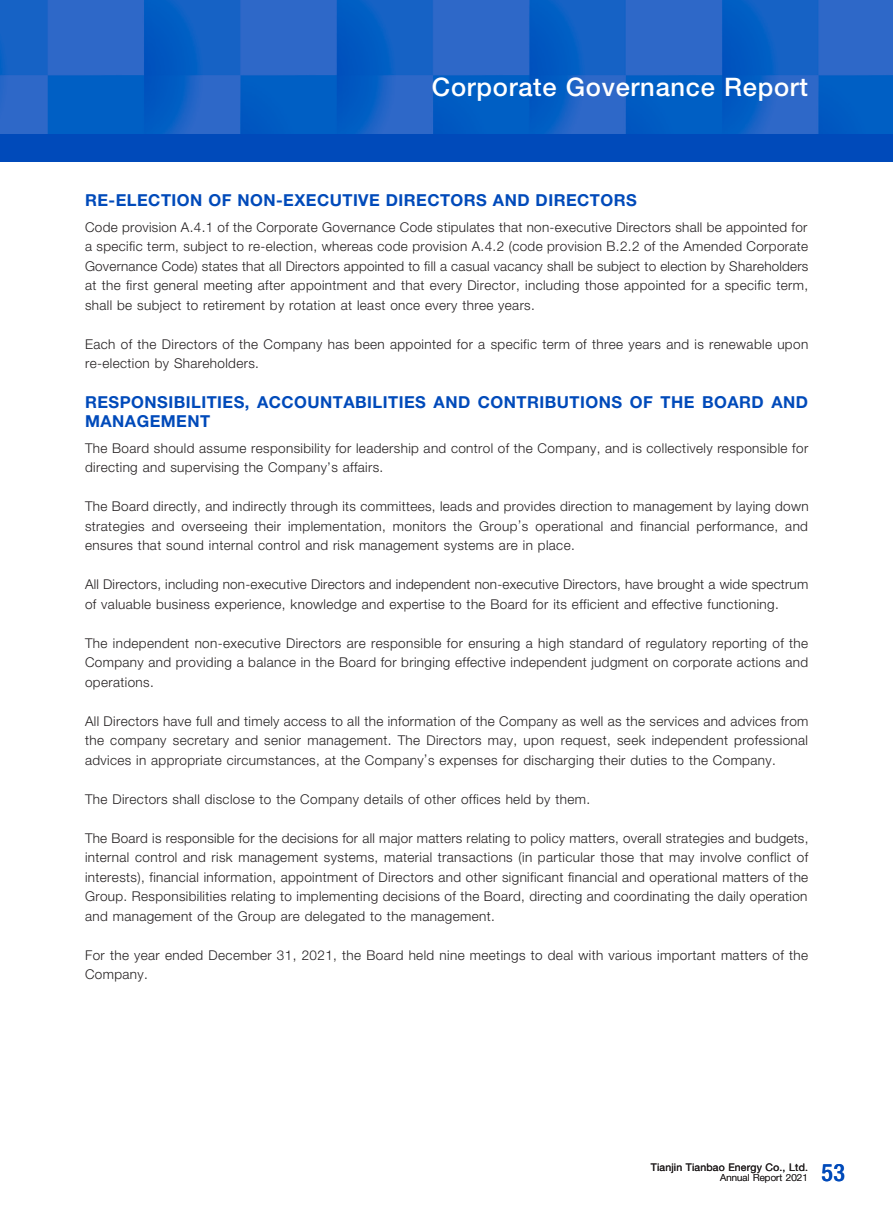
<style>
.page{position:relative;width:893px;height:1212px;background:#fff}
.page>*{position:absolute;margin:0;border:0;box-sizing:border-box;transform-origin:0 0}
.t1{font:500 25.5px "Helvetica Neue LT Std";letter-spacing:.03em;color:#fff}
.t2{font:500 condensed 24px "Helvetica Neue LT Std";color:#004aba}
.t3{font:700 16.5px/19.5px "Helvetica Neue LT Std";letter-spacing:.03em;color:#004aba}
.t4{font:300 13.5px/19.5px "Helvetica Neue LT Std";letter-spacing:.03em;color:#231f20;text-align:justify}
.t5{font:10.5px "Helvetica Neue LT Std";letter-spacing:.02em;color:#231f20}
.t6{font:300 9.75px "Helvetica Neue LT Std";letter-spacing:.02em;color:#231f20}
</style>
<div class="page">
<img style="left:0;top:0;width:893px;height:134px">
<div style="left:0;top:134px;width:893px;height:28px;background:#004aba"></div>
<h1 class="t1" style="left:432px;top:72px;width:378px">Corporate Governance Report</h1>
<p class="t3" style="left:85px;top:190px;width:553px">RE-ELECTION OF NON-EXECUTIVE DIRECTORS AND DIRECTORS</p>
<p class="t4" style="left:85px;top:217px;width:725px">Code provision A.4.1 of the Corporate Governance Code stipulates that non-executive Directors shall be appointed for a specific term, subject to re-election, whereas code provision A.4.2 (code provision B.2.2 of the Amended Corporate Governance Code) states that all Directors appointed to fill a casual vacancy shall be subject to election by Shareholders at the first general meeting after appointment and that every Director, including those appointed for a specific term, shall be subject to retirement by rotation at least once every three years.</p>
<p class="t4" style="left:85px;top:334px;width:725px">Each of the Directors of the Company has been appointed for a specific term of three years and is renewable upon re-election by Shareholders.</p>
<p class="t3" style="left:85px;top:391px;width:724px">RESPONSIBILITIES, ACCOUNTABILITIES AND CONTRIBUTIONS OF THE BOARD AND<br>MANAGEMENT</p>
<p class="t4" style="left:85px;top:438px;width:725px">The Board should assume responsibility for leadership and control of the Company, and is collectively responsible for directing and supervising the Company’s affairs.</p>
<p class="t4" style="left:85px;top:496px;width:725px">The Board directly, and indirectly through its committees, leads and provides direction to management by laying down strategies and overseeing their implementation, monitors the Group’s operational and financial performance, and ensures that sound internal control and risk management systems are in place.</p>
<p class="t4" style="left:85px;top:574px;width:725px">All Directors, including non-executive Directors and independent non-executive Directors, have brought a wide spectrum of valuable business experience, knowledge and expertise to the Board for its efficient and effective functioning.</p>
<p class="t4" style="left:85px;top:633px;width:725px">The independent non-executive Directors are responsible for ensuring a high standard of regulatory reporting of the Company and providing a balance in the Board for bringing effective independent judgment on corporate actions and operations.</p>
<p class="t4" style="left:85px;top:711px;width:725px">All Directors have full and timely access to all the information of the Company as well as the services and advices from the company secretary and senior management. The Directors may, upon request, seek independent professional advices in appropriate circumstances, at the Company’s expenses for discharging their duties to the Company.</p>
<p class="t4" style="left:85px;top:789px;width:507px">The Directors shall disclose to the Company details of other offices held by them.</p>
<p class="t4" style="left:85px;top:828px;width:725px">The Board is responsible for the decisions for all major matters relating to policy matters, overall strategies and budgets, internal control and risk management systems, material transactions (in particular those that may involve conflict of interests), financial information, appointment of Directors and other significant financial and operational matters of the Group. Responsibilities relating to implementing decisions of the Board, directing and coordinating the daily operation and management of the Group are delegated to the management.</p>
<p class="t4" style="left:85px;top:945px;width:724px">For the year ended December 31, 2021, the Board held nine meetings to deal with various important matters of the<br>Company.</p>
<p class="t5" style="left:651px;top:1161px;width:159px">Tianjin Tianbao Energy Co., Ltd.</p>
<p class="t6" style="left:720px;top:1172px;width:89px">Annual Report 2021</p>
<h2 class="t2" style="left:821px;top:1158px;width:25px">53</h2>
</div>
